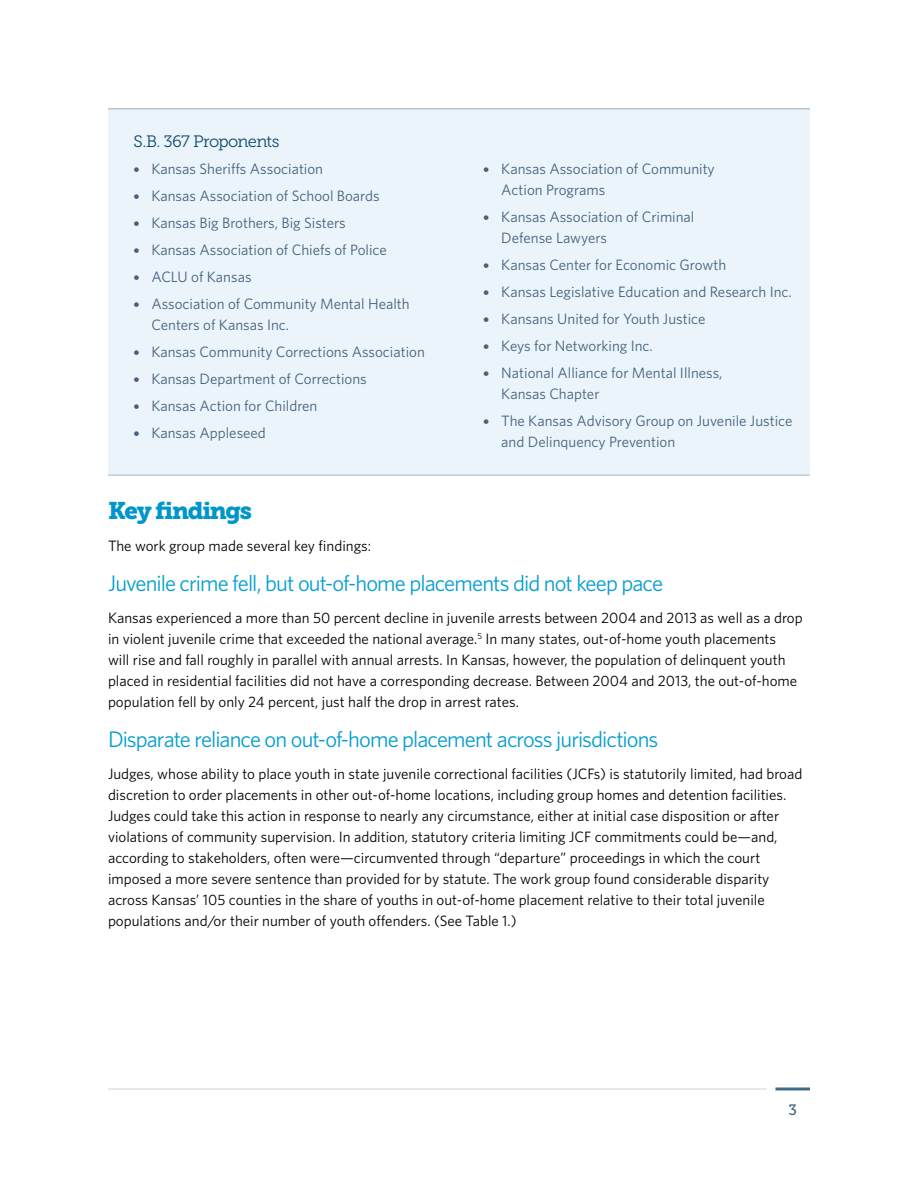
<style>
.page{position:relative;width:918px;height:1188px;background:#fff}
.page>*{position:absolute;margin:0;border:0;box-sizing:border-box;transform-origin:0 0}
.t1{font:24px "Museo Slab 900";letter-spacing:-.055em;color:#0096ca}
.t2{font:22.5px "Whitney";letter-spacing:-.04em;color:#069ecf}
.t3{font:16.5px "Museo Slab 300";letter-spacing:-.04em;color:#0f4b6b}
.t4{font:15px/21px "Whitney";color:#000}
.t5{font:15px/21px "Whitney";color:#45617e}
.t6{font:15px "Museo Slab 500";color:#45617e}
.s1{font-family:"Museo Sans 500"}
</style>
<div class="page">
<hr style="left:108px;top:1088px;width:659px;height:2px;background:#0f4b6b">
<hr style="left:776px;top:1088px;width:34px;height:2px;background:#0f4b6b">
<div style="left:108px;top:110px;width:702px;height:364px;background:#ebf4fa"></div>
<hr style="left:108px;top:474px;width:702px;height:2px;background:#808ba2">
<hr style="left:108px;top:108px;width:702px;height:2px;background:#808ba2">
<p class="t3" style="left:133px;top:133px;width:148px">S.B. 367 Proponents</p>
<p class="t5" style="left:133px;top:158px;width:191px"><span class="s1">•</span> Kansas Sheriffs Association</p>
<p class="t5" style="left:133px;top:185px;width:248px"><span class="s1">•</span> Kansas Association of School Boards</p>
<p class="t5" style="left:133px;top:212px;width:214px"><span class="s1">•</span> Kansas Big Brothers, Big Sisters</p>
<p class="t5" style="left:133px;top:239px;width:255px"><span class="s1">•</span> Kansas Association of Chiefs of Police</p>
<p class="t5" style="left:133px;top:266px;width:120px"><span class="s1">•</span> ACLU of Kansas</p>
<p class="t5" style="left:151px;top:293px;width:260px;text-indent:-18px"><span class="s1">•</span> Association of Community Mental Health<br>Centers of Kansas Inc.</p>
<p class="t5" style="left:133px;top:341px;width:293px"><span class="s1">•</span> Kansas Community Corrections Association</p>
<p class="t5" style="left:133px;top:368px;width:235px"><span class="s1">•</span> Kansas Department of Corrections</p>
<p class="t5" style="left:133px;top:395px;width:186px"><span class="s1">•</span> Kansas Action for Children</p>
<p class="t5" style="left:133px;top:422px;width:134px"><span class="s1">•</span> Kansas Appleseed</p>
<p class="t5" style="left:501px;top:158px;width:215px;text-indent:-18px"><span class="s1">•</span> Kansas Association of Community<br>Action Programs</p>
<p class="t5" style="left:501px;top:206px;width:195px;text-indent:-18px"><span class="s1">•</span> Kansas Association of Criminal<br>Defense Lawyers</p>
<p class="t5" style="left:483px;top:254px;width:244px"><span class="s1">•</span> Kansas Center for Economic Growth</p>
<p class="t5" style="left:483px;top:281px;width:310px"><span class="s1">•</span> Kansas Legislative Education and Research Inc.</p>
<p class="t5" style="left:483px;top:308px;width:224px"><span class="s1">•</span> Kansans United for Youth Justice</p>
<p class="t5" style="left:483px;top:335px;width:171px"><span class="s1">•</span> Keys for Networking Inc.</p>
<p class="t5" style="left:501px;top:362px;width:223px;text-indent:-18px"><span class="s1">•</span> National Alliance for Mental Illness,<br>Kansas Chapter</p>
<p class="t5" style="left:501px;top:410px;width:293px;text-indent:-18px"><span class="s1">•</span> The Kansas Advisory Group on Juvenile Justice and Delinquency Prevention</p>
<h1 class="t1" style="left:108px;top:497px;width:145px">Key findings</h1>
<p class="t4" style="left:108px;top:535px;width:265px">The work group made several key findings:</p>
<h2 class="t2" style="left:108px;top:568px;width:557px">Juvenile crime fell, but out-of-home placements did not keep pace</h2>
<p class="t4" style="left:108px;top:607px;width:696px">Kansas experienced a more than 50 percent decline in juvenile arrests between 2004 and 2013 as well as a drop in violent juvenile crime that exceeded the national average.<sup>5</sup> In many states, out-of-home youth placements<br>will rise and fall roughly in parallel with annual arrests. In Kansas, however, the population of delinquent youth placed in residential facilities did not have a corresponding decrease. Between 2004 and 2013, the out-of-home population fell by only 24 percent, just half the drop in arrest rates.</p>
<h2 class="t2" style="left:108px;top:724px;width:552px">Disparate reliance on out-of-home placement across jurisdictions</h2>
<p class="t4" style="left:108px;top:763px;width:696px">Judges, whose ability to place youth in state juvenile correctional facilities (JCFs) is statutorily limited, had broad discretion to order placements in other out-of-home locations, including group homes and detention facilities.<br>Judges could take this action in response to nearly any circumstance, either at initial case disposition or after violations of community supervision. In addition, statutory criteria limiting JCF commitments could be—and, according to stakeholders, often were—circumvented through “departure” proceedings in which the court imposed a more severe sentence than provided for by statute. The work group found considerable disparity across Kansas’ 105 counties in the share of youths in out-of-home placement relative to their total juvenile populations and/or their number of youth offenders. (See Table 1.)</p>
<p class="t6" style="left:788px;top:1101px;width:10px">3</p>
</div>
